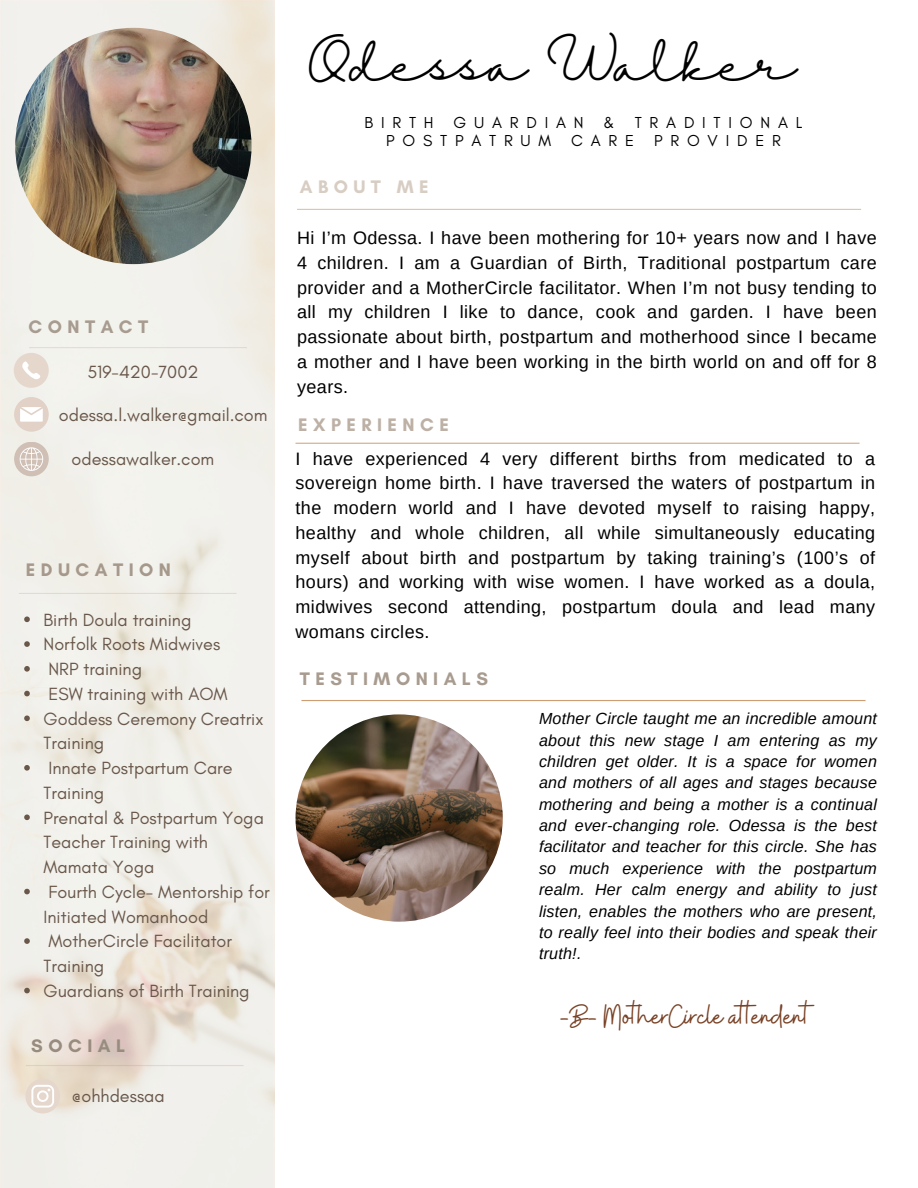
<style>
.page{position:relative;width:918px;height:1188px;background:#fff}
.page>*{position:absolute;margin:0;border:0;box-sizing:border-box;transform-origin:0 0}
.t1{font:46.65px "Halimun";color:#000}
.t2{font:33.15px "Buffalo";color:#794226}
.t3{font:700 18.45px "Glacial Indifference";letter-spacing:.295em;color:#a89b8f}
.t4{font:700 18.45px "Glacial Indifference";letter-spacing:.295em;color:#bdb0a5}
.t5{font:700 18.45px "Glacial Indifference";letter-spacing:.295em;color:#a6998c}
.t6{font:700 18.45px "Glacial Indifference";letter-spacing:.295em;color:#d8cdc3}
.t7{font:700 18.45px "Glacial Indifference";letter-spacing:.295em;color:#988c7f}
.t8{font:18px/24.8px "Arimo";letter-spacing:.025em;color:#000;text-align:justify}
.t9{font:18px/24.8px "Glacial Indifference";color:#69574a}
.t10{font:16.2px/18px "Glacial Indifference";letter-spacing:.48em;color:#000;text-align:center}
.t11{font:italic 16.05px/21.3px "Arimo";letter-spacing:.015em;color:#000;text-align:justify}
</style>
<div class="page">
<svg style="left:0;top:0;width:274px;height:1188px;background:#f0ede7"></svg>
<img style="left:15px;top:28px;width:237px;height:236px;border-radius:50%">
<hr style="left:29px;top:347px;width:218px;height:1px;background:#bb8062">
<div style="left:14px;top:397px;width:35px;height:35px;background:#e1d1c6;border-radius:50%"></div>
<hr style="left:19px;top:593px;width:218px;height:1px;background:#bb8062">
<hr style="left:297px;top:209px;width:564px;height:1px;background:#d9c5ab">
<hr style="left:296px;top:443px;width:564px;height:1px;background:#d4ab82">
<hr style="left:26px;top:1065px;width:218px;height:1px;background:#bb8062">
<svg style="left:25px;top:1079px;width:35px;height:35px"></svg>
<hr style="left:301px;top:700px;width:565px;height:1px;background:#cb9f73">
<img style="left:296px;top:714px;width:207px;height:208px;border-radius:50%">
<svg style="left:20px;top:407px;width:23px;height:15px"></svg>
<div style="left:14px;top:442px;width:35px;height:34px;background:#cfbfb4;border-radius:50%"></div>
<svg style="left:19px;top:447px;width:25px;height:24px"></svg>
<svg style="left:14px;top:353px;width:35px;height:35px"></svg>
<svg style="left:24px;top:617px;width:6px;height:5px"></svg>
<svg style="left:24px;top:641px;width:6px;height:6px"></svg>
<svg style="left:24px;top:666px;width:6px;height:6px"></svg>
<svg style="left:24px;top:691px;width:6px;height:5px"></svg>
<svg style="left:24px;top:716px;width:6px;height:5px"></svg>
<svg style="left:24px;top:765px;width:6px;height:6px"></svg>
<svg style="left:24px;top:815px;width:6px;height:5px"></svg>
<svg style="left:24px;top:889px;width:6px;height:5px"></svg>
<svg style="left:24px;top:938px;width:6px;height:6px"></svg>
<svg style="left:24px;top:988px;width:6px;height:5px"></svg>
<p class="t3" style="left:29px;top:316px;width:121px">CONTACT</p>
<h4 class="t9" style="left:87px;top:359px;width:113px">519-420-7002</h4>
<p class="t9" style="left:59px;top:402px;width:210px">odessa.l.walker@gmail.com</p>
<p class="t9" style="left:72px;top:446px;width:144px">odessawalker.com</p>
<p class="t5" style="left:26px;top:558px;width:147px">EDUCATION</p>
<p class="t9" style="left:44px;top:607px;width:149px">Birth Doula training</p>
<p class="t9" style="left:44px;top:632px;width:178px">Norfolk Roots Midwives</p>
<p class="t9" style="left:48px;top:656px;width:95px">NRP training</p>
<p class="t9" style="left:48px;top:681px;width:181px">ESW training with AOM</p>
<p class="t9" style="left:44px;top:706px;width:221px">Goddess Ceremony Creatrix<br>Training</p>
<p class="t9" style="left:44px;top:755px;width:191px">Innate Postpartum Care<br>Training</p>
<h3 class="t9" style="left:44px;top:805px;width:222px">Prenatal &amp; Postpartum Yoga<br>Teacher Training with<br>Mamata Yoga</h3>
<p class="t9" style="left:44px;top:879px;width:228px">Fourth Cycle- Mentorship for<br>Initiated Womanhood</p>
<h4 class="t9" style="left:44px;top:929px;width:190px">MotherCircle Facilitator<br>Training</h4>
<h1 class="t9" style="left:44px;top:978px;width:208px">Guardians of Birth Training</h1>
<p class="t7" style="left:31px;top:1035px;width:95px">SOCIAL</p>
<h5 class="t9" style="left:72px;top:1083px;width:95px">@ohhdessaa</h5>
<h4 class="t1" style="left:307px;top:38px;width:491px">Odessa Walker</h4>
<p class="t10" style="left:365px;top:113px;width:439px">BIRTH GUARDIAN &amp; TRADITIONAL<br>POSTPATRUM CARE PROVIDER</p>
<h4 class="t6" style="left:300px;top:175px;width:130px">ABOUT ME</h4>
<p class="t8" style="left:297px;top:225px;width:581px">Hi I’m Odessa. I have been mothering for 10+ years now and I have 4 children. I am a Guardian of Birth, Traditional postpartum care provider and a MotherCircle facilitator. When I’m not busy tending to all my children I like to dance, cook and garden. I have been passionate about birth, postpartum and motherhood since I became a mother and I have been working in the birth world on and off for 8 years.</p>
<h3 class="t4" style="left:298px;top:413px;width:152px">EXPERIENCE</h3>
<h3 class="t8" style="left:296px;top:446px;width:581px">I have experienced 4 very different births from medicated to a sovereign home birth. I have traversed the waters of postpartum in the modern world and I have devoted myself to raising happy, healthy and whole children, all while simultaneously educating myself about birth and postpartum by taking training’s (100’s of hours) and working with wise women. I have worked as a doula, midwives second attending, postpartum doula and lead many womans circles.</h3>
<h3 class="t3" style="left:300px;top:667px;width:190px">TESTIMONIALS</h3>
<h4 class="t11" style="left:539px;top:708px;width:340px">Mother Circle taught me an incredible amount about this new stage I am entering as my children get older. It is a space for women and mothers of all ages and stages because mothering and being a mother is a continual and ever-changing role. Odessa is the best facilitator and teacher for this circle. She has so much experience with the postpartum realm. Her calm energy and ability to just listen, enables the mothers who are present, to really feel into their bodies and speak their truth!.</h4>
<h3 class="t2" style="left:560px;top:995px;width:252px">-B- MotherCircle at endent</h3>
</div>
